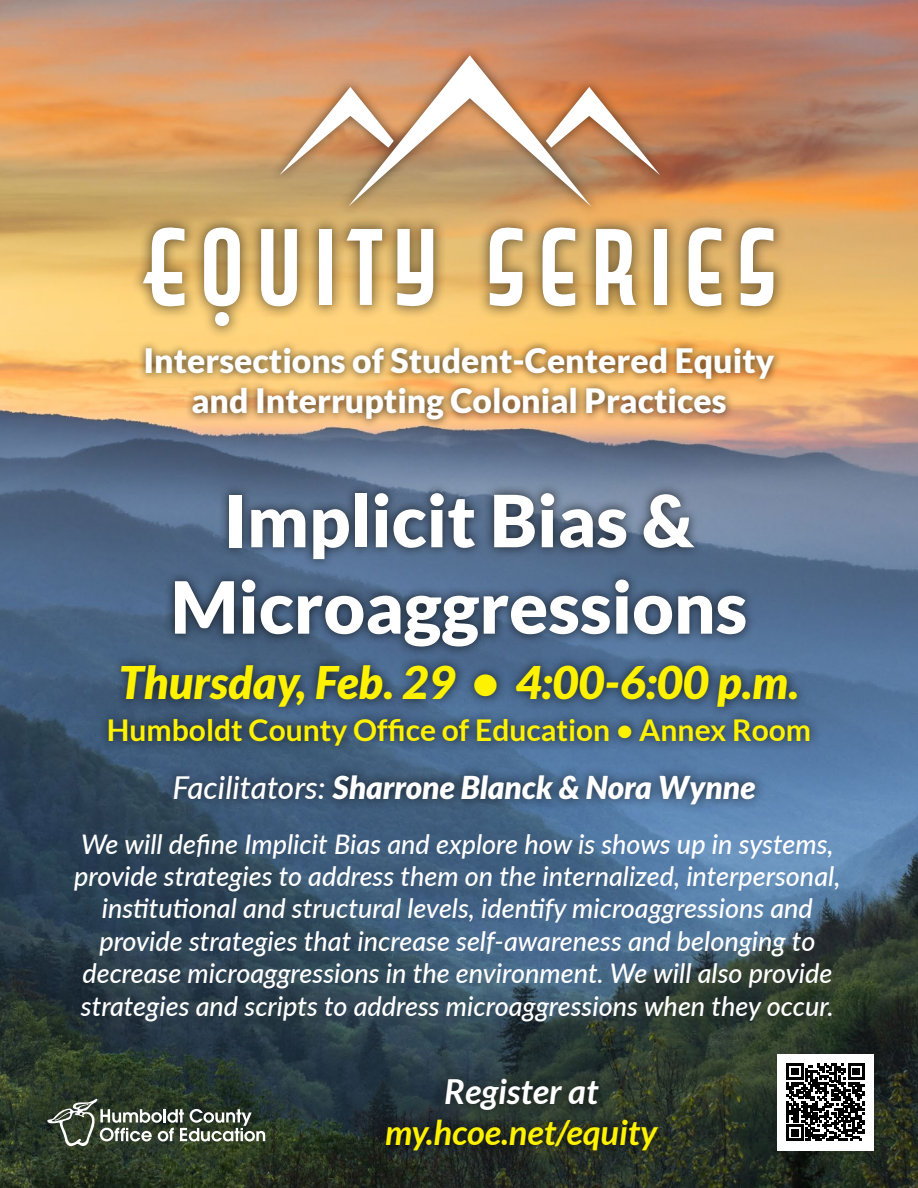
<style>
.page{position:relative;width:918px;height:1188px;background:#fff}
.page>*{position:absolute;margin:0;border:0;box-sizing:border-box;transform-origin:0 0}
.t1{font:94.65px "Capitol Bold Capitals";letter-spacing:-.05em;color:#fff}
.t2{font:900 72px/86.4px "Lato";color:#fff;text-align:center}
.t3{font:italic 900 45px "Lato";color:#fff200}
.t4{font:italic 700 34.5px "Lato";color:#fff200}
.t5{font:italic 700 34.5px "Lato";color:#fff}
.t6{font:900 33.6px/40.3px "Lato";color:#fff;text-align:center}
.t7{font:italic 900 31.5px "Lato";color:#fff}
.t8{font:700 30px "Lato";color:#fff200}
.t9{font:italic 500 27px/32.4px "Lato";color:#fff;text-align:center}
.s1{font-weight:500}
</style>
<div class="page">
<img style="left:0;top:0;width:918px;height:1188px">
<div style="left:269px;top:45px;width:401px;height:173px;background:#000;opacity:.46"></div>
<svg style="left:279px;top:55px;width:381px;height:152px;background:#cd9f78"></svg>
<div style="left:130px;top:214px;width:657px;height:125px;background:#000;opacity:.48"></div>
<div style="left:111px;top:654px;width:697px;height:63px;background:#000;opacity:.75"></div>
<div style="left:98px;top:708px;width:723px;height:48px;background:#000;opacity:.75"></div>
<div style="left:163px;top:764px;width:603px;height:51px;background:#000;opacity:.75"></div>
<div style="left:164px;top:482px;width:592px;height:175px;background:#000;opacity:.75"></div>
<div style="left:137px;top:339px;width:645px;height:90px;background:#000;opacity:.75"></div>
<div style="left:375px;top:1067px;width:294px;height:95px;background:#000;opacity:.75"></div>
<svg style="left:47px;top:1099px;width:218px;height:48px;background:#576354"></svg>
<div style="left:777px;top:1054px;width:97px;height:96px;background:#fff"></div>
<svg style="left:787px;top:1063px;width:77px;height:78px"></svg>
<p class="t1" style="left:137px;top:217px;width:650px">EQUITY SERIES</p>
<p class="t6" style="left:144px;top:340px;width:632px">Intersections of Student-Centered Equity and Interrupting Colonial Practices</p>
<p class="t2" style="left:171px;top:476px;width:578px">Implicit Bias &amp;<br>Microaggressions</p>
<p class="t3" style="left:119px;top:656px;width:682px">Thursday, Feb. 29 • 4:00-6:00 p.m.</p>
<p class="t8" style="left:107px;top:713px;width:706px">Humboldt County Office of Education • Annex Room</p>
<p class="t7" style="left:173px;top:769px;width:584px"><span class="s1">Facilitators:</span> Sharrone Blanck &amp; Nora Wynne</p>
<p class="t9" style="left:74px;top:826px;width:768px">We will define Implicit Bias and explore how is shows up in systems, provide strategies to address them on the internalized, interpersonal, institutional and structural levels, identify microaggressions and provide strategies that increase self-awareness and belonging to decrease microaggressions in the environment. We will also provide strategies and scripts to address microaggressions when they occur.</p>
<p class="t5" style="left:444px;top:1072px;width:156px">Register at</p>
<p class="t4" style="left:385px;top:1113px;width:274px">my.hcoe.net/equity</p>
</div>
